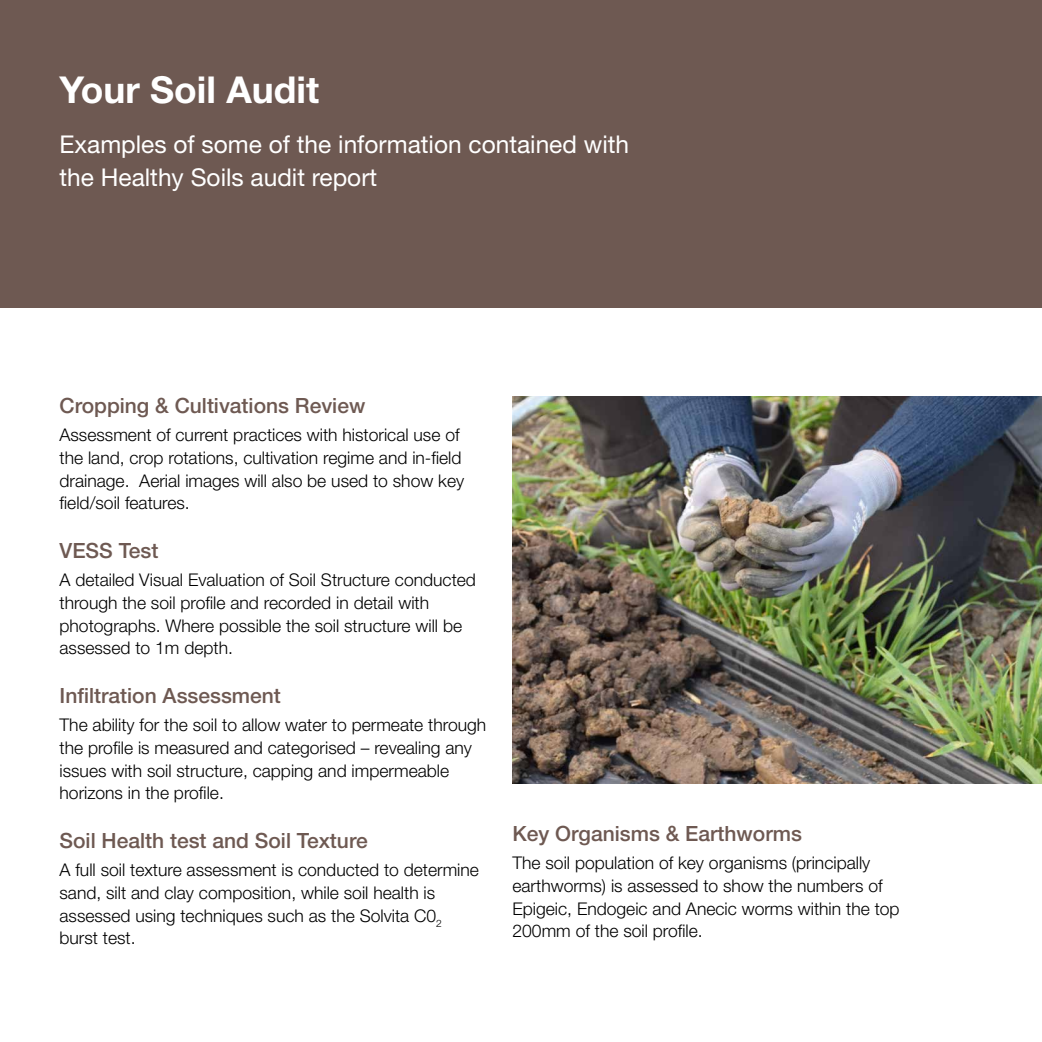
<style>
.page{position:relative;width:1042px;height:1042px;background:#fff}
.page>*{position:absolute;margin:0;border:0;box-sizing:border-box;transform-origin:0 0}
.t1{font:700 37.1px "Helvetica Neue";color:#fff}
.t2{font:24.5px/33.2px "Helvetica Neue";color:#fff}
.t3{font:500 21px "Helvetica Neue";color:#6e5952}
.t4{font:300 17.5px/22.8px "Helvetica Neue";color:#000}
</style>
<div class="page">
<div style="left:0;top:0;width:1042px;height:308px;background:#6e5952"></div>
<img style="left:512px;top:397px;width:530px;height:387px">
<h1 class="t1" style="left:60px;top:67px;width:261px">Your Soil Audit</h1>
<h2 class="t2" style="left:60px;top:127px;width:571px">Examples of some of the information contained with the Healthy Soils audit report</h2>
<p class="t3" style="left:60px;top:393px;width:307px">Cropping &amp; Cultivations Review</p>
<p class="t4" style="left:60px;top:423px;width:406px">Assessment of current practices with historical use of the land, crop rotations, cultivation regime and in-field drainage. Aerial images will also be used to show key field/soil features.</p>
<p class="t3" style="left:60px;top:538px;width:100px">VESS Test</p>
<p class="t4" style="left:60px;top:568px;width:418px">A detailed Visual Evaluation of Soil Structure conducted through the soil profile and recorded in detail with photographs. Where possible the soil structure will be assessed to 1m depth.</p>
<p class="t3" style="left:60px;top:683px;width:223px">Infiltration Assessment</p>
<p class="t4" style="left:60px;top:713px;width:428px">The ability for the soil to allow water to permeate through the profile is measured and categorised – revealing any issues with soil structure, capping and impermeable horizons in the profile.</p>
<p class="t3" style="left:60px;top:828px;width:310px">Soil Health test and Soil Texture</p>
<p class="t4" style="left:60px;top:858px;width:421px">A full soil texture assessment is conducted to determine sand, silt and clay composition, while soil health is assessed using techniques such as the Solvita C0<sub>2 </sub>burst test.</p>
<p class="t3" style="left:512px;top:821px;width:291px">Key Organisms &amp; Earthworms</p>
<p class="t4" style="left:512px;top:851px;width:389px">The soil population of key organisms (principally earthworms) is assessed to show the numbers of Epigeic, Endogeic and Anecic worms within the top 200mm of the soil profile.</p>
</div>
